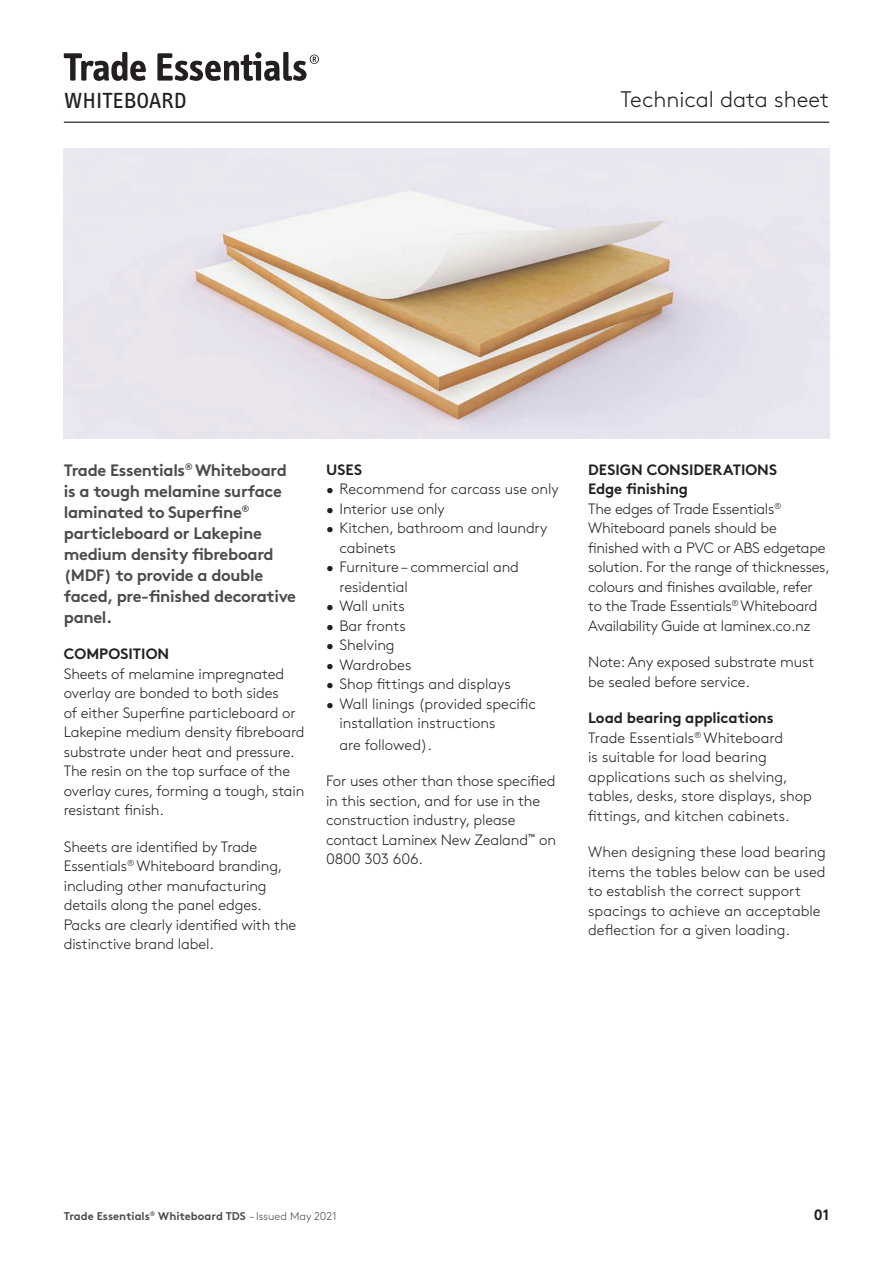
<style>
.page{position:relative;width:893px;height:1263px;background:#fff}
.page>*{position:absolute;margin:0;border:0;box-sizing:border-box;transform-origin:0 0}
.t1{font:300 22.5px "Brown Std";color:#231f20}
.t2{font:22.5px "Info Text";color:#231f20}
.t3{font:700 16.5px/21px "Brown Std";letter-spacing:-.02em;color:#4b4c4d}
.t4{font:300 15px/19.5px "Brown Std";letter-spacing:-.01em;color:#231f20}
.t5{font:700 15px "Brown Std";color:#231f20}
.t6{font:700 11.25px "Brown Std";color:#4b4c4d}
.s1{font-weight:700}
.s2{font-weight:300}
</style>
<div class="page">
<img style="left:64px;top:149px;width:765px;height:289px">
<hr style="left:64px;top:121px;width:765px;height:2px;background:#4b4c4d">
<svg style="left:64px;top:52px;width:82px;height:29px"></svg>
<svg style="left:157px;top:52px;width:162px;height:29px"></svg>
<h1 class="t2" style="left:64px;top:88px;width:124px">WHITEBOARD</h1>
<h1 class="t1" style="left:620px;top:86px;width:210px">Technical data sheet</h1>
<p class="t3" style="left:64px;top:459px;width:234px">Trade Essentials<sup>®</sup> Whiteboard is a tough melamine surface laminated to Superfine<sup>® </sup>particleboard or Lakepine medium density fibreboard (MDF) to provide a double faced, pre‑finished decorative panel.</p>
<p class="t5" style="left:64px;top:645px;width:107px">COMPOSITION</p>
<p class="t4" style="left:64px;top:664px;width:242px">Sheets of melamine impregnated overlay are bonded to both sides<br>of either Superfine particleboard or<br>Lakepine medium density fibreboard substrate under heat and pressure.<br>The resin on the top surface of the overlay cures, forming a tough, stain resistant finish.</p>
<p class="t4" style="left:64px;top:837px;width:234px">Sheets are identified by Trade<br>Essentials<sup>®</sup> Whiteboard branding, including other manufacturing details along the panel edges.<br>Packs are clearly identified with the distinctive brand label.</p>
<p class="t5" style="left:326px;top:460px;width:38px">USES</p>
<p class="t4" style="left:326px;top:480px;width:234px">• Recommend for carcass use only</p>
<p class="t4" style="left:326px;top:499px;width:120px">• Interior use only</p>
<p class="t4" style="left:339px;top:519px;width:209px;text-indent:-14px">• Kitchen, bathroom and laundry cabinets</p>
<p class="t4" style="left:339px;top:558px;width:181px;text-indent:-14px">• Furniture – commercial and residential</p>
<p class="t4" style="left:326px;top:597px;width:80px">• Wall units</p>
<p class="t4" style="left:326px;top:616px;width:81px">• Bar fronts</p>
<p class="t4" style="left:326px;top:636px;width:70px">• Shelving</p>
<p class="t4" style="left:326px;top:655px;width:87px">• Wardrobes</p>
<p class="t4" style="left:326px;top:675px;width:186px">• Shop fittings and displays</p>
<p class="t4" style="left:339px;top:694px;width:198px;text-indent:-14px">• Wall linings (provided specific installation instructions</p>
<p class="t4" style="left:339px;top:735px;width:94px">are followed).</p>
<p class="t4" style="left:326px;top:772px;width:232px">For uses other than those specified in this section, and for use in the construction industry, please contact Laminex New Zealand<sup>™</sup> on<br>0800 303 606.</p>
<p class="t4" style="left:588px;top:460px;width:243px"><span class="s1">DESIGN CONSIDERATIONS<br>Edge finishing<br></span>The edges of Trade Essentials<sup>®<br></sup>Whiteboard panels should be finished with a PVC or ABS edgetape solution. For the range of thicknesses, colours and finishes available, refer to the Trade Essentials<sup>®</sup> Whiteboard<br>Availability Guide at laminex.co.nz</p>
<p class="t4" style="left:588px;top:653px;width:228px">Note: Any exposed substrate must be sealed before service.</p>
<p class="t4" style="left:588px;top:709px;width:225px"><span class="s1">Load bearing applications<br></span>Trade Essentials<sup>®</sup> Whiteboard<br>is suitable for load bearing applications such as shelving, tables, desks, store displays, shop fittings, and kitchen cabinets.</p>
<p class="t4" style="left:588px;top:843px;width:239px">When designing these load bearing items the tables below can be used to establish the correct support spacings to achieve an acceptable deflection for a given loading.</p>
<p class="t6" style="left:64px;top:1209px;width:274px">Trade Essentials<sup>®</sup> Whiteboard TDS <span class="s2">– Issued May 2021</span></p>
<p class="t5" style="left:814px;top:1206px;width:17px">01</p>
</div>
